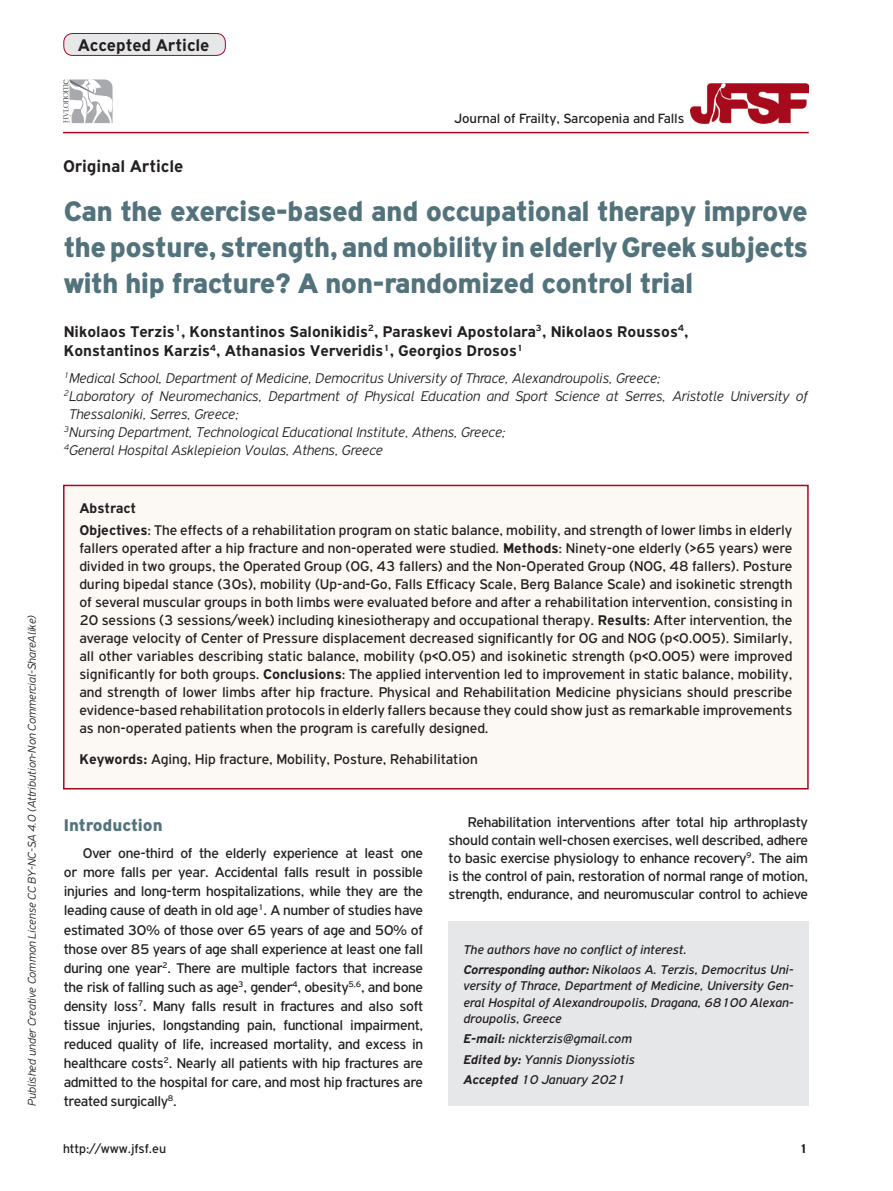
<style>
.page{position:relative;width:893px;height:1191px;background:#fff}
.page>*{position:absolute;margin:0;border:0;box-sizing:border-box;transform-origin:0 0}
.BASIC_TITLE{font:900 30px/36px "PF Highway Gothic";letter-spacing:-.02em;color:#53737c;text-align:justify}
.TYPE_OF_ARTICLE{font:700 18px "PF Highway Gothic";color:#231f20}
.TITLE_BOLD{font:900 18px "PF Highway Gothic";color:#53737c}
.AUTHORS{font:700 16.5px/19.8px "PF Highway Gothic";color:#231f20}
.ABSTRACT_TEXT{font:15px/18px "PF Highway Gothic";letter-spacing:-.02em;color:#231f20;text-align:justify}
.TITLE_ADDRESS{font:italic 300 15px/18px "PF Highway Gothic";color:#231f20}
.KEYWORDS{font:15px "PF Highway Gothic";color:#231f20}
.ABSTRACT_TITLE{font:700 15px "PF Highway Gothic";color:#231f20}
.t1{font:14.25px "PF Highway Gothic";color:#231f20}
.CORRESPONDING_AUTHOR{font:italic 13.5px/16.2px "PF Highway Gothic";color:#231f20;text-align:justify}
.CONFLICT_OF_INTEREST{font:italic 13.5px "PF Highway Gothic";color:#231f20}
.t2{font:13.5px "PF Highway Gothic";color:#231f20}
.t3{font:700 13.5px "PF Highway Gothic";color:#231f20}
.t4{font:italic 300 12px "PF Highway Gothic";color:#231f20}
.s1{font-weight:700}
</style>
<div class="page">
<div style="left:63px;top:485px;width:745px;height:304px;background:#fcf8f4"></div>
<img style="left:691px;top:83px;width:117px;height:41px">
<div style="left:63px;top:485px;width:746px;height:304px;border:2px solid #a7091e"></div>
<div style="left:449px;top:921px;width:360px;height:185px;background:#e6e7e9"></div>
<hr style="left:63px;top:132px;width:746px;height:1px;background:#a7091e">
<svg style="left:63px;top:79px;width:50px;height:44px"></svg>
<div style="left:64px;top:33px;width:161px;height:22px;background:#e6e7e9;border-radius:9px"></div>
<div style="left:63px;top:33px;width:163px;height:23px;border:1px solid #a7091e;border-radius:9px"></div>
<p class="t4" style="left:25px;top:1106px;width:492px;rotate:-90deg">Published under Creative Common License CC BY-NC-SA 4.0 (Attribution-Non Commercial-ShareAlike)</p>
<p class="TYPE_OF_ARTICLE" style="left:78px;top:36px;width:133px">Αccepted Article</p>
<p class="t1" style="left:454px;top:111px;width:232px">Journal of Frailty, Sarcopenia and Falls</p>
<p class="TYPE_OF_ARTICLE" style="left:63px;top:156px;width:122px">Original Article</p>
<p class="BASIC_TITLE" style="left:64px;top:193px;width:746px">Can the exercise-based and occupational therapy improve the posture, strength, and mobility in elderly Greek subjects with hip fracture? A non-randomized control trial</p>
<p class="AUTHORS" style="left:64px;top:321px;width:626px">Nikolaos Terzis<sup>1</sup>, Konstantinos Salonikidis<sup>2</sup>, Paraskevi Apostolara<sup>3</sup>, Nikolaos Roussos<sup>4</sup>,<br>Konstantinos Karzis<sup>4</sup>, Athanasios Ververidis<sup>1</sup>, Georgios Drosos<sup>1</sup></p>
<p class="TITLE_ADDRESS" style="left:64px;top:369px;width:598px"><sup>1</sup>Medical School, Department of Medicine, Democritus University of Thrace, Alexandroupolis, Greece;</p>
<p class="TITLE_ADDRESS" style="left:69px;top:387px;width:740px;text-indent:-5px"><sup>2</sup>Laboratory of Neuromechanics, Department of Physical Education and Sport Science at Serres, Aristotle University of<br>Thessaloniki, Serres, Greece;</p>
<p class="TITLE_ADDRESS" style="left:64px;top:423px;width:443px"><sup>3</sup>Nursing Department, Technological Educational Institute, Athens, Greece;</p>
<p class="TITLE_ADDRESS" style="left:64px;top:441px;width:321px"><sup>4</sup>General Hospital Asklepieion Voulas, Athens, Greece</p>
<p class="ABSTRACT_TITLE" style="left:79px;top:500px;width:58px">Abstract</p>
<p class="ABSTRACT_TEXT" style="left:79px;top:521px;width:714px"><span class="s1">Objectives</span>: The effects of a rehabilitation program on static balance, mobility, and strength of lower limbs in elderly fallers operated after a hip fracture and non-operated were studied. <span class="s1">Methods</span>: Ninety-one elderly (&gt;65 years) were divided in two groups, the Operated Group (OG, 43 fallers) and the Non-Operated Group (NOG, 48 fallers). Posture during bipedal stance (30s), mobility (Up-and-Go, Falls Efficacy Scale, Berg Balance Scale) and isokinetic strength of several muscular groups in both limbs were evaluated before and after a rehabilitation intervention, consisting in 20 sessions (3 sessions/week) including kinesiotherapy and occupational therapy. <span class="s1">Results</span>: After intervention, the average velocity of Center of Pressure displacement decreased significantly for OG and NOG (p&lt;0.005). Similarly, all other variables describing static balance, mobility (p&lt;0.05) and isokinetic strength (p&lt;0.005) were improved significantly for both groups. <span class="s1">Conclusions</span>: The applied intervention led to improvement in static balance, mobility, and strength of lower limbs after hip fracture. Physical and Rehabilitation Medicine physicians should prescribe evidence-based rehabilitation protocols in elderly fallers because they could show just as remarkable improvements as non-operated patients when the program is carefully designed.</p>
<p class="KEYWORDS" style="left:79px;top:751px;width:400px"><span class="s1">Keywords:</span> Aging, Hip fracture, Mobility, Posture, Rehabilitation</p>
<p class="TITLE_BOLD" style="left:64px;top:815px;width:100px">Introduction</p>
<p class="ABSTRACT_TEXT" style="left:64px;top:844px;width:361px;line-height:19px;text-indent:19px">Over one-third of the elderly experience at least one or more falls per year. Accidental falls result in possible injuries and long-term hospitalizations, while they are the leading cause of death in old age<sup>1</sup>. A number of studies have estimated 30% of those over 65 years of age and 50% of those over 85 years of age shall experience at least one fall during one year<sup>2</sup>. There are multiple factors that increase the risk of falling such as age<sup>3</sup>, gender<sup>4</sup>, obesity<sup>5,6</sup>, and bone density loss<sup>7</sup>. Many falls result in fractures and also soft tissue injuries, longstanding pain, functional impairment, reduced quality of life, increased mortality, and excess in healthcare costs<sup>2</sup>. Nearly all patients with hip fractures are admitted to the hospital for care, and most hip fractures are treated surgically<sup>8</sup>.</p>
<p class="t2" style="left:63px;top:1141px;width:105px">http://www.jfsf.eu</p>
<p class="ABSTRACT_TEXT" style="left:449px;top:813px;width:361px;text-indent:19px">Rehabilitation interventions after total hip arthroplasty should contain well-chosen exercises, well described, adhere to basic exercise physiology to enhance recovery<sup>9</sup>. The aim is the control of pain, restoration of normal range of motion, strength, endurance, and neuromuscular control to achieve</p>
<p class="CONFLICT_OF_INTEREST" style="left:463px;top:942px;width:225px">The authors have no conflict of interest.</p>
<p class="CORRESPONDING_AUTHOR" style="left:463px;top:961px;width:332px"><span class="s1">Corresponding author:</span> Nikolaos A. Terzis, Democritus Uni&shy;versity of Thrace, Department of Medicine, University Gen&shy;eral Hospital of Alexandroupolis, Dragana, 68100 Alexan&shy;droupolis, Greece</p>
<p class="CORRESPONDING_AUTHOR" style="left:463px;top:1030px;width:170px"><span class="s1">E-mail:</span> nickterzis@gmail.com</p>
<p class="CORRESPONDING_AUTHOR" style="left:463px;top:1051px;width:173px"><span class="s1">Edited by:</span> Yannis Dionyssiotis</p>
<p class="CORRESPONDING_AUTHOR" style="left:463px;top:1071px;width:163px"><span class="s1">Accepted</span> 10 January 2021</p>
<p class="t3" style="left:799px;top:1140px;width:10px">1</p>
</div>
